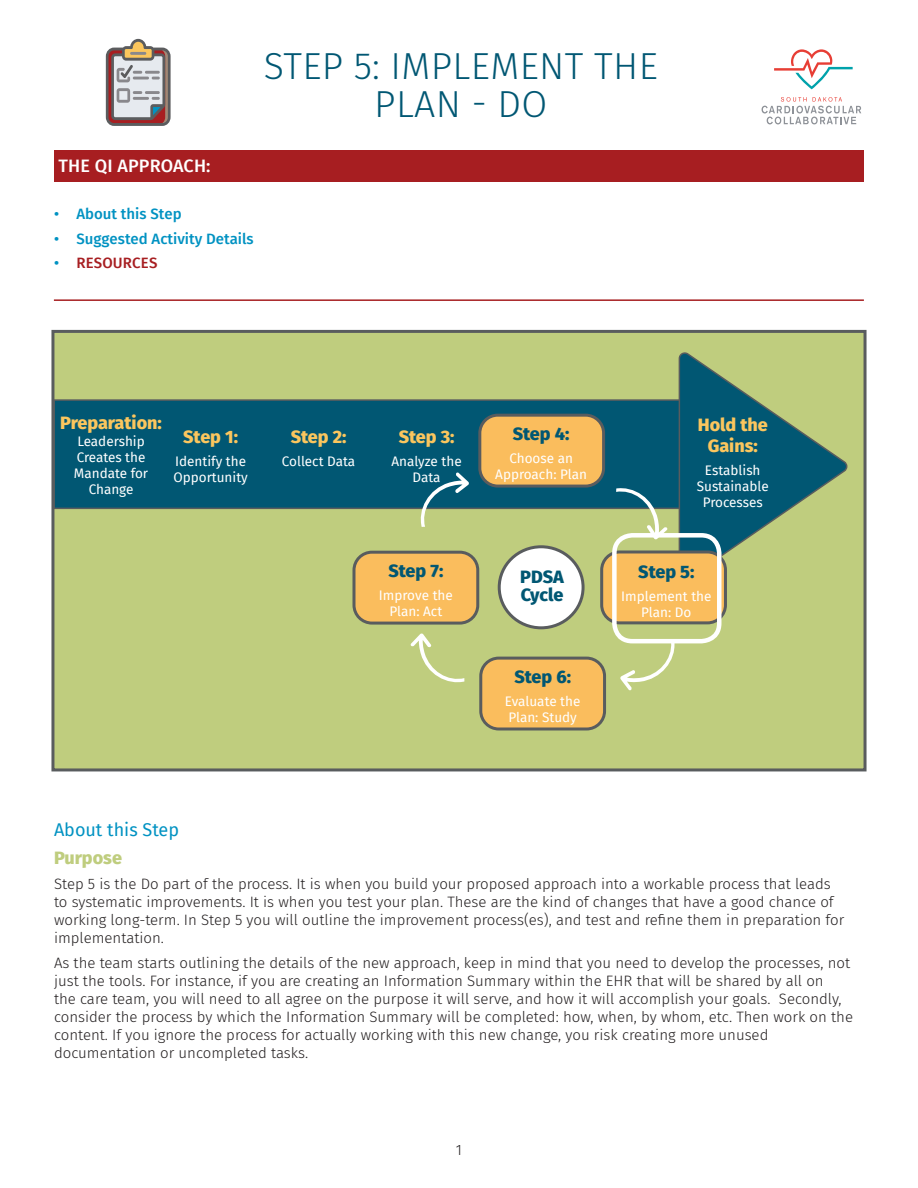
<style>
.page{position:relative;width:918px;height:1188px;background:#fff}
.page>*{position:absolute;margin:0;border:0;box-sizing:border-box;transform-origin:0 0}
.t1{font:300 37.5px/37.5px "Fira Sans";letter-spacing:.01em;color:#015773;text-align:center}
.t2{font:800 18px/21px "Fira Sans";color:#fbc65e;text-align:center}
.t3{font:800 18px/18.8px "Fira Sans";color:#015773}
.t4{font:500 18px "Fira Sans";letter-spacing:.01em;color:#fff}
.t5{font:18px "Fira Sans";color:#0092c2}
.t6{font:800 18px "Fira Sans";color:#bfcd7e}
.t7{font:300 15px/18px "Fira Sans";color:#231f20}
.t8{font:500 15px "Fira Sans";color:#0092c2}
.t9{font:500 15px "Fira Sans";letter-spacing:.01em;color:#a71e21}
.t10{font:13.5px/16.2px "Fira Sans";color:#fff;text-align:center}
.s1{color:#0092c2}
</style>
<div class="page">
<div style="left:54px;top:150px;width:810px;height:32px;background:#a71e21"></div>
<svg style="left:762px;top:97px;width:99px;height:27px"></svg>
<svg style="left:774px;top:49px;width:79px;height:40px"></svg>
<div style="left:51px;top:330px;width:816px;height:441px;background:#bfcd7e;border:3px solid #595c5e"></div>
<div style="left:53px;top:399px;width:661px;height:110px;background:#015773;border:2px solid #595c5e"></div>
<svg style="left:678px;top:352px;width:170px;height:209px"></svg>
<div style="left:602px;top:552px;width:123px;height:71px;background:#fabd5d;border-radius:18px"></div>
<div style="left:600px;top:550px;width:127px;height:74px;border:3px solid #595c5e;border-radius:18px"></div>
<div style="left:480px;top:415px;width:124px;height:71px;background:#fabd5d;border-radius:18px"></div>
<div style="left:478px;top:414px;width:127px;height:74px;border:3px solid #595c5e;border-radius:18px"></div>
<div style="left:499px;top:547px;width:84px;height:81px;background:#fff;border-radius:50%"></div>
<div style="left:498px;top:545px;width:87px;height:84px;border:3px solid #595c5e;border-radius:50%"></div>
<svg style="left:417px;top:472px;width:52px;height:55px"></svg>
<svg style="left:614px;top:488px;width:54px;height:51px"></svg>
<svg style="left:620px;top:640px;width:56px;height:51px"></svg>
<svg style="left:410px;top:634px;width:55px;height:49px"></svg>
<div style="left:481px;top:658px;width:124px;height:71px;background:#fabd5d;border-radius:18px"></div>
<div style="left:479px;top:657px;width:127px;height:73px;border:3px solid #595c5e;border-radius:18px"></div>
<div style="left:354px;top:552px;width:124px;height:71px;background:#fabd5d;border-radius:18px"></div>
<div style="left:352px;top:551px;width:127px;height:74px;border:3px solid #595c5e;border-radius:18px"></div>
<div style="left:612px;top:533px;width:109px;height:110px;border:4px solid #fff;border-radius:18px"></div>
<hr style="left:54px;top:299px;width:810px;height:2px;background:#a71e21">
<svg style="left:106px;top:39px;width:65px;height:87px;background:#b2a5a3"></svg>
<h1 class="t1" style="left:264px;top:47px;width:396px">STEP 5: IMPLEMENT THE<br>PLAN - DO</h1>
<p class="t4" style="left:59px;top:152px;width:153px">THE QI APPROACH:</p>
<p class="t8" style="left:54px;top:202px;width:129px">• About this Step</p>
<p class="t8" style="left:54px;top:226px;width:201px">• Suggested Activity Details</p>
<p class="t9" style="left:54px;top:251px;width:105px"><span class="s1">•</span> RESOURCES</p>
<p class="t2" style="left:60px;top:411px;width:103px">Preparation:</p>
<p class="t10" style="left:74px;top:433px;width:76px">Leadership<br>Creates the<br>Mandate for<br>Change</p>
<p class="t2" style="left:183px;top:425px;width:56px">Step 1:</p>
<p class="t10" style="left:173px;top:453px;width:76px;text-align:left">Identify the<br>Opportunity</p>
<p class="t2" style="left:291px;top:425px;width:57px">Step 2:</p>
<p class="t10" style="left:282px;top:453px;width:75px">Collect Data</p>
<p class="t2" style="left:399px;top:425px;width:57px">Step 3:</p>
<p class="t10" style="left:392px;top:453px;width:72px">Analyze the<br>Data</p>
<p class="t3" style="left:388px;top:560px;width:56px">Step 7:</p>
<p class="t10" style="left:379px;top:587px;width:75px">Improve the<br>Plan: Act</p>
<p class="t3" style="left:513px;top:423px;width:58px">Step 4:</p>
<p class="t10" style="left:495px;top:450px;width:93px">Choose an<br>Approach: Plan</p>
<p class="t2" style="left:698px;top:413px;width:72px">Hold the<br>Gains:</p>
<p class="t10" style="left:697px;top:462px;width:73px">Establish<br>Sustainable<br>Processes</p>
<p class="t3" style="left:520px;top:565px;width:45px">PDSA<br>Cycle</p>
<p class="t3" style="left:638px;top:561px;width:58px">Step 5:</p>
<p class="t10" style="left:621px;top:588px;width:92px">Implement the<br>Plan: Do</p>
<p class="t3" style="left:514px;top:666px;width:58px">Step 6:</p>
<p class="t10" style="left:505px;top:693px;width:77px;text-align:left">Evaluate the<br>Plan: Study</p>
<p class="t5" style="left:54px;top:816px;width:127px">About this Step</p>
<p class="t6" style="left:54px;top:842px;width:70px">Purpose</p>
<p class="t7" style="left:54px;top:875px;width:792px">Step 5 is the Do part of the process. It is when you build your proposed approach into a workable process that leads to systematic improvements. It is when you test your plan. These are the kind of changes that have a good chance of working long-term. In Step 5 you will outline the improvement process(es), and test and refine them in preparation for implementation.</p>
<p class="t7" style="left:54px;top:954px;width:801px">As the team starts outlining the details of the new approach, keep in mind that you need to develop the processes, not just the tools. For instance, if you are creating an Information Summary within the EHR that will be shared by all on<br>the care team, you will need to all agree on the purpose it will serve, and how it will accomplish your goals. Secondly, consider the process by which the Information Summary will be completed: how, when, by whom, etc. Then work on the content. If you ignore the process for actually working with this new change, you risk creating more unused documentation or uncompleted tasks.</p>
<p class="t7" style="left:456px;top:1140px;width:8px">1</p>
</div>
